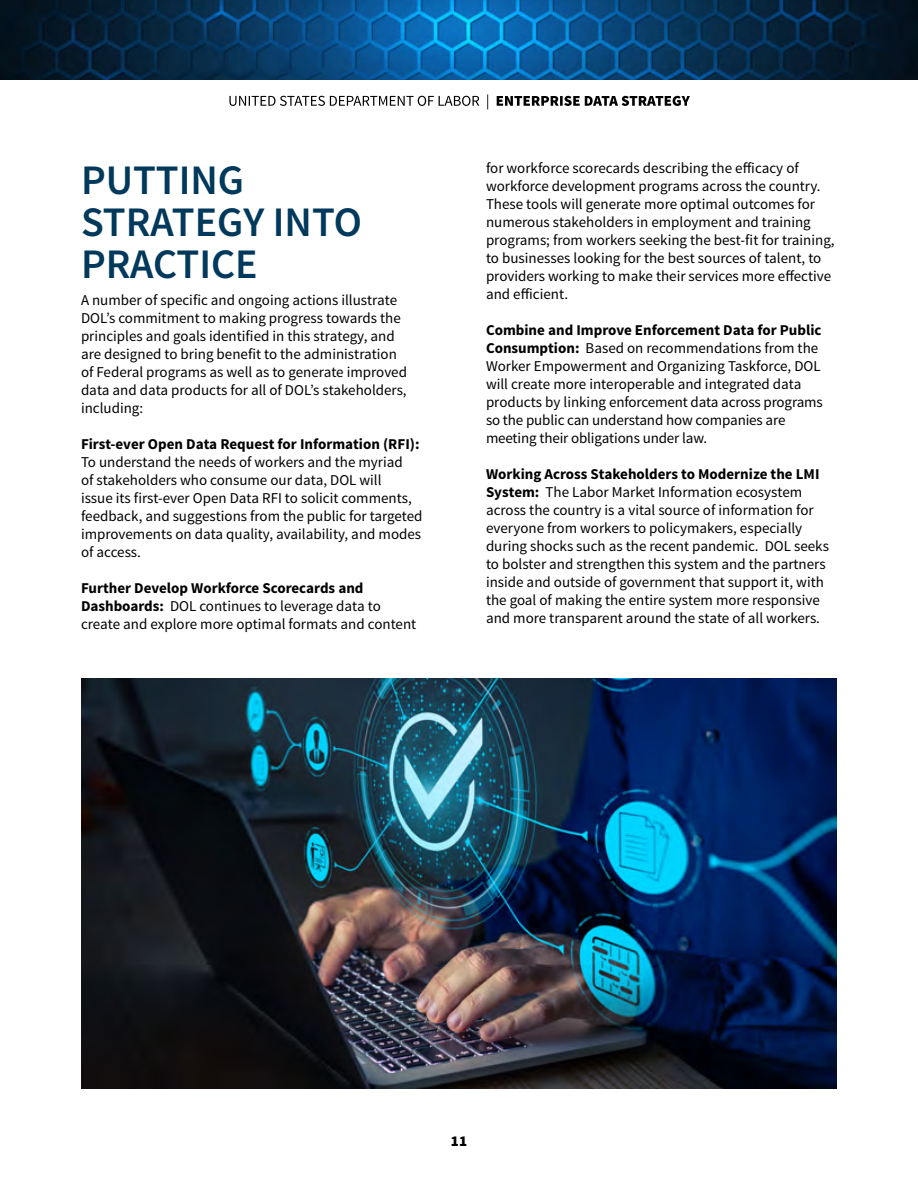
<style>
.page{position:relative;width:918px;height:1188px;background:#fff}
.page>*{position:absolute;margin:0;border:0;box-sizing:border-box;transform-origin:0 0}
.t1{font:600 42px/42px "Source Sans Pro";color:#00395b}
.t2{font:15px/18px "Source Sans Pro";color:#000}
.t3{font:700 15px/18px "Source Sans Pro";color:#000}
.t4{font:900 15px "Source Sans Pro";color:#000}
.s1{font-weight:400}
</style>
<div class="page">
<img style="left:0;top:0;width:918px;height:80px">
<svg style="left:229px;top:95px;width:461px;height:14px"></svg>
<img style="left:81px;top:678px;width:756px;height:411px">
<h2 class="t1" style="left:81px;top:160px;width:282px">PUTTING<br>STRATEGY INTO<br>PRACTICE</h2>
<p class="t2" style="left:81px;top:291px;width:321px">A number of specific and ongoing actions illustrate<br>DOL’s commitment to making progress towards the</p>
<p class="t2" style="left:81px;top:327px;width:328px">principles and goals identified in this strategy, and are designed to bring benefit to the administration of Federal programs as well as to generate improved data and data products for all of DOL’s stakeholders, including:</p>
<h3 class="t3" style="left:81px;top:435px;width:340px">First-ever Open Data Request for Information (RFI):</h3>
<p class="t2" style="left:81px;top:453px;width:343px">To understand the needs of workers and the myriad<br>of stakeholders who consume our data, DOL will<br>issue its first-ever Open Data RFI to solicit comments, feedback, and suggestions from the public for targeted improvements on data quality, availability, and modes of access.</p>
<h4 class="t3" style="left:81px;top:579px;width:301px">Further Develop Workforce Scorecards and<br>Dashboards: <span class="s1">DOL continues to leverage data to</span></h4>
<p class="t2" style="left:81px;top:615px;width:337px">create and explore more optimal formats and content</p>
<p class="t2" style="left:486px;top:160px;width:350px">for workforce scorecards describing the efficacy of workforce development programs across the country.<br>These tools will generate more optimal outcomes for numerous stakeholders in employment and training programs; from workers seeking the best-fit for training, to businesses looking for the best sources of talent, to providers working to make their services more effective and efficient.</p>
<h4 class="t3" style="left:486px;top:322px;width:337px">Combine and Improve Enforcement Data for Public<br>Consumption: <span class="s1">Based on recommendations from the</span></h4>
<p class="t2" style="left:486px;top:358px;width:338px">Worker Empowerment and Organizing Taskforce, DOL will create more interoperable and integrated data products by linking enforcement data across programs so the public can understand how companies are meeting their obligations under law.</p>
<h4 class="t3" style="left:486px;top:466px;width:335px">Working Across Stakeholders to Modernize the LMI<br>System: <span class="s1">The Labor Market Information ecosystem</span></h4>
<p class="t2" style="left:486px;top:502px;width:344px">across the country is a vital source of information for everyone from workers to policymakers, especially during shocks such as the recent pandemic. DOL seeks to bolster and strengthen this system and the partners inside and outside of government that support it, with the goal of making the entire system more responsive and more transparent around the state of all workers.</p>
<p class="t4" style="left:451px;top:1131px;width:18px">11</p>
</div>
